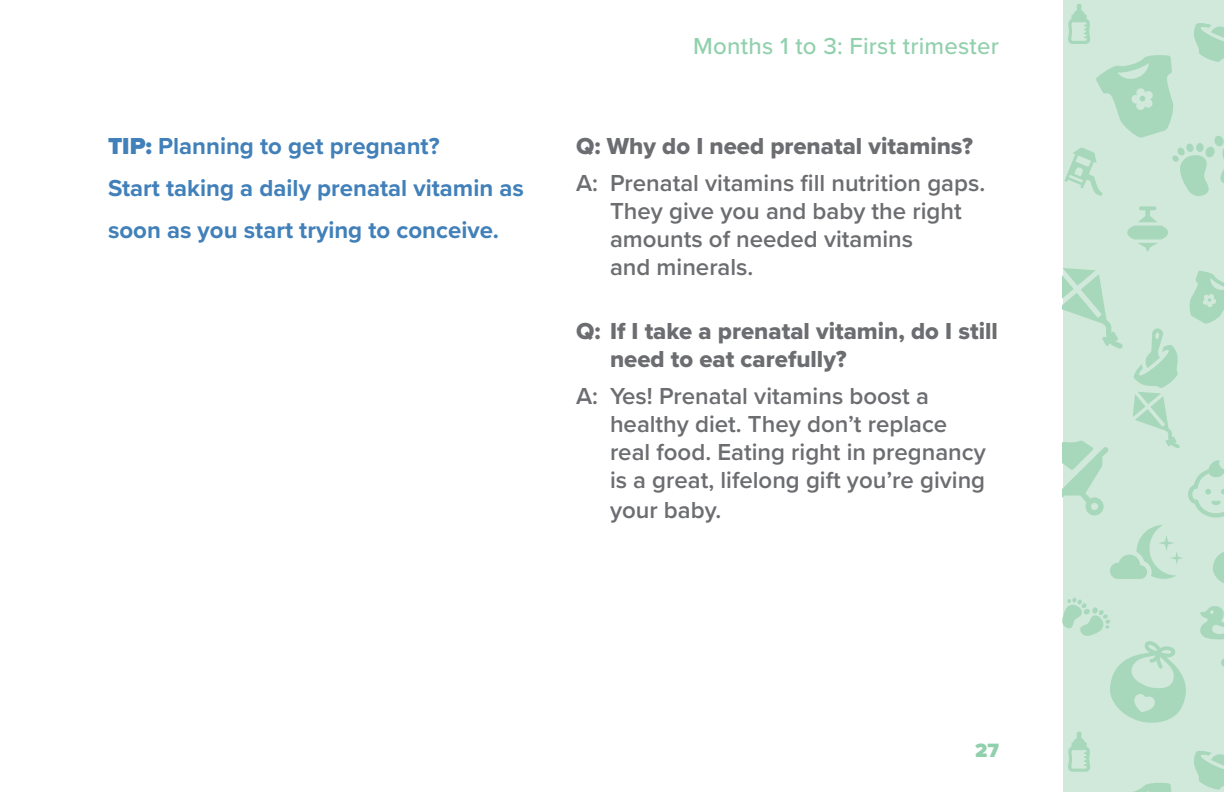
<style>
.page{position:relative;width:1224px;height:792px;background:#fff}
.page>*{position:absolute;margin:0;border:0;box-sizing:border-box;transform-origin:0 0}
.A{font:600 24px/28.4px "Proxima Nova";color:#6c6d70}
.text{font:700 24px/42px "Proxima Nova";color:#4180b9}
.Q{font:24px/28px "Proxima Nova Extrabld";color:#6c6d70}
.headline-small{font:500 24px "Proxima Nova";letter-spacing:.01em;color:#91d0ac}
.t1{font:900 20px "Proxima Nova";color:#91d0ac}
.s1{font-weight:900}
</style>
<div class="page">
<svg style="left:1063px;top:0;width:161px;height:792px;background:#c9e5d4"></svg>
<p class="headline-small" style="left:693px;top:28px;width:307px">Months 1 to 3: First trimester</p>
<p class="text" style="left:108px;top:124px;width:417px"><span class="s1">TIP:</span> Planning to get pregnant?<br>Start taking a daily prenatal vitamin as soon as you start trying to conceive.</p>
<p class="Q" style="left:576px;top:132px;width:399px">Q: Why do I need prenatal vitamins?</p>
<p class="A" style="left:610px;top:168px;width:377px;text-indent:-34px">A: Prenatal vitamins fill nutrition gaps.<br>They give you and baby the right amounts of needed vitamins<br>and minerals.</p>
<p class="Q" style="left:610px;top:317px;width:389px;text-indent:-34px">Q: If I take a prenatal vitamin, do I still need to eat carefully?</p>
<p class="A" style="left:610px;top:381px;width:377px;text-indent:-34px">A: Yes! Prenatal vitamins boost a healthy diet. They don’t replace real food. Eating right in pregnancy is a great, lifelong gift you’re giving your baby.</p>
<p class="t1" style="left:975px;top:735px;width:25px">27</p>
</div>
